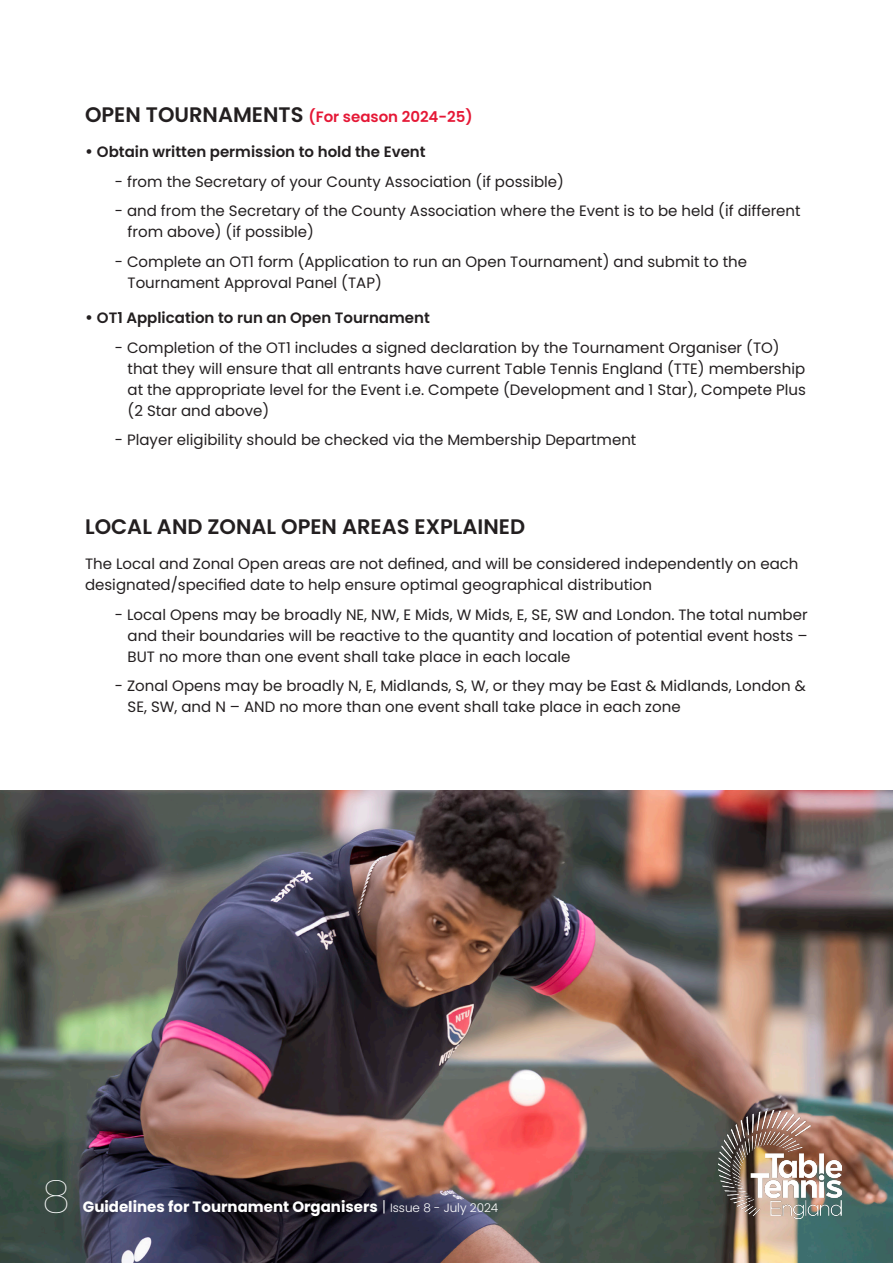
<style>
.page{position:relative;width:893px;height:1263px;background:#fff}
.page>*{position:absolute;margin:0;border:0;box-sizing:border-box;transform-origin:0 0}
.t1{font:100 45px "Poppins";color:#fff}
.t2{font:600 21px "Poppins";color:#231f20}
.t3{font:15px/21px "Poppins";color:#231f20}
.t4{font:600 15px "Poppins";color:#231f20}
.t5{font:700 15px "Poppins";color:#fff}
.t6{font:600 15px "Poppins";color:#e51836}
.s1{font-size:21px;color:#231f20}
.s2{font-size:16.5px}
.s3{font-weight:300}
.s4{font-weight:300;font-size:12px}
</style>
<div class="page">
<img style="left:0;top:791px;width:893px;height:472px">
<img style="left:719px;top:1110px;width:123px;height:108px">
<p class="t6" style="left:85px;top:108px;width:389px"><span class="s1">OPEN TOURNAMENTS</span> (For season 2024-25)</p>
<p class="t4" style="left:85px;top:143px;width:342px"><span class="s2">•</span> Obtain written permission to hold the Event</p>
<p class="t3" style="left:115px;top:171px;width:451px">- from the Secretary of your County Association (if possible)</p>
<p class="t3" style="left:128px;top:201px;width:675px;text-indent:-13px">- and from the Secretary of the County Association where the Event is to be held (if different from above) (if possible)</p>
<p class="t3" style="left:128px;top:251px;width:621px;text-indent:-13px">- Complete an OT1 form (Application to run an Open Tournament) and submit to the<br>Tournament Approval Panel (TAP)</p>
<p class="t4" style="left:85px;top:309px;width:346px"><span class="s2">•</span> OT1 Application to run an Open Tournament</p>
<p class="t3" style="left:128px;top:337px;width:680px;text-indent:-13px">- Completion of the OT1 includes a signed declaration by the Tournament Organiser (TO) that they will ensure that all entrants have current Table Tennis England (TTE) membership at the appropriate level for the Event i.e. Compete (Development and 1 Star), Compete Plus (2 Star and above)</p>
<p class="t3" style="left:115px;top:430px;width:523px">- Player eligibility should be checked via the Membership Department</p>
<p class="t2" style="left:85px;top:514px;width:442px">LOCAL AND ZONAL OPEN AREAS EXPLAINED</p>
<p class="t3" style="left:85px;top:554px;width:715px">The Local and Zonal Open areas are not defined, and will be considered independently on each designated/specified date to help ensure optimal geographical distribution</p>
<p class="t3" style="left:128px;top:604px;width:681px;text-align:justify;text-indent:-13px">- Local Opens may be broadly NE, NW, E Mids, W Mids, E, SE, SW and London. The total number and their boundaries will be reactive to the quantity and location of potential event hosts – BUT no more than one event shall take place in each locale</p>
<p class="t3" style="left:128px;top:676px;width:680px;text-indent:-13px">- Zonal Opens may be broadly N, E, Midlands, S, W, or they may be East &amp; Midlands, London &amp;<br>SE, SW, and N – AND no more than one event shall take place in each zone</p>
<p class="t1" style="left:43px;top:1170px;width:29px">8</p>
<p class="t5" style="left:83px;top:1198px;width:417px">Guidelines for Tournament Organisers <span class="s3">|</span> <span class="s4">Issue 8 - July 2024</span></p>
</div>
